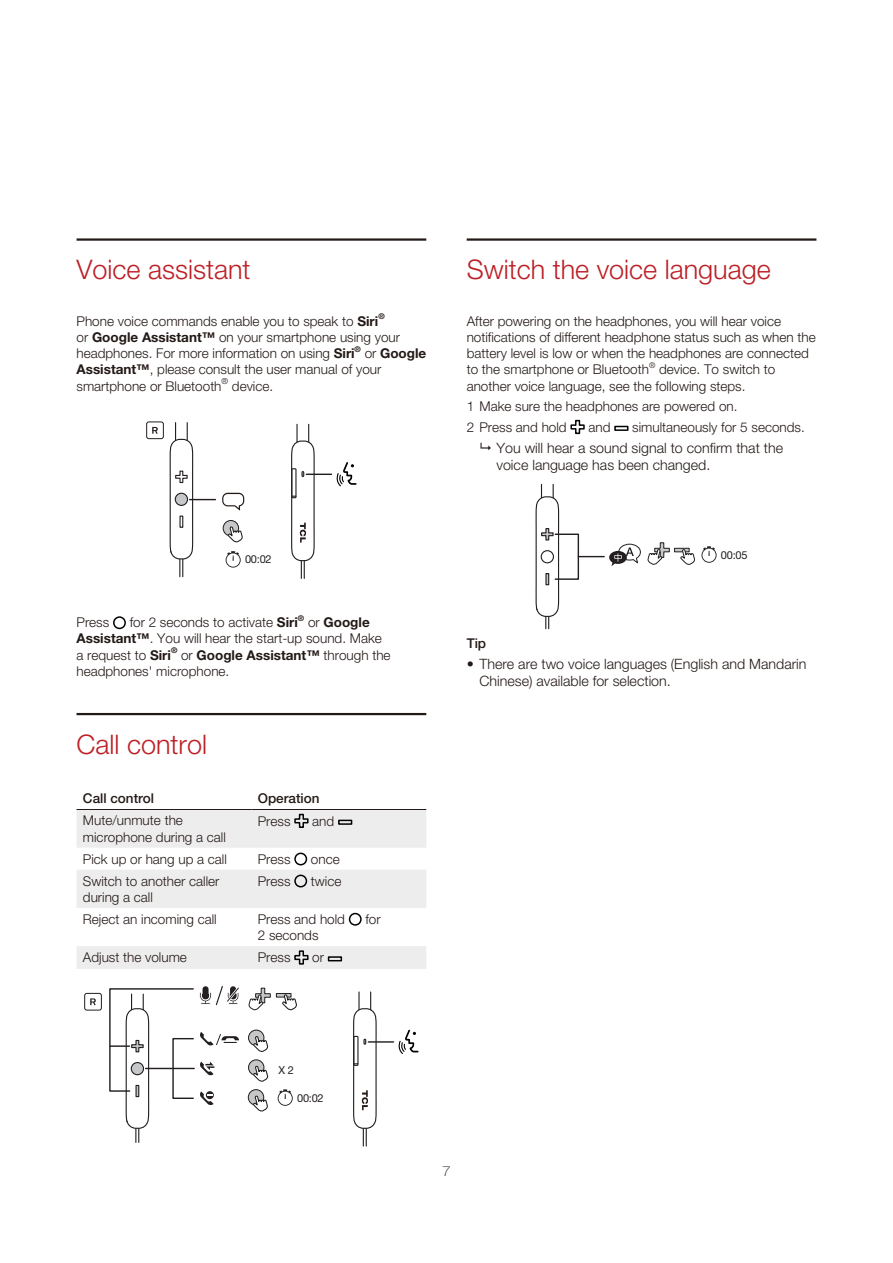
<style>
.page{position:relative;width:893px;height:1263px;background:#fff}
.page>*{position:absolute;margin:0;border:0;box-sizing:border-box;transform-origin:0 0}
.t1{font:300 27px "Helvetica Neue LT Pro";color:#bc2026}
.t2{font:300 14.25px/17.1px "Helvetica Neue LT Pro";color:#231916}
.t3{font:300 13.5px/16.2px "Helvetica Neue LT Pro";color:#231916}
.t4{font:500 13.5px "Helvetica Neue LT Pro";color:#231916}
.t5{font:100 expanded 13.5px "Helvetica Neue LT Pro";color:#231916}
.t6{font:10.95px "Helvetica Neue LT Pro";letter-spacing:-.02em;color:#231f20}
.t7{font:300 8.25px "Helvetica Neue LT Pro";color:#231916}
.t8{font:700 7.8px "Helvetica Neue LT Pro";color:#231916}
.t9{font:300 7.8px "Helvetica Neue LT Pro";color:#231916}
.s1{font-weight:700}
</style>
<div class="page">
<hr style="left:77px;top:238px;width:349px;height:3px;background:#231916">
<hr style="left:77px;top:713px;width:349px;height:2px;background:#231916">
<svg style="left:291px;top:424px;width:66px;height:154px"></svg>
<svg style="left:169px;top:423px;width:46px;height:154px"></svg>
<div style="left:146px;top:422px;width:18px;height:17px;border:1px solid #231f20;border-radius:2px"></div>
<svg style="left:152px;top:427px;width:6px;height:7px"></svg>
<div style="left:223px;top:520px;width:16px;height:16px;background:#c5c7c9;border-radius:50%"></div>
<div style="left:223px;top:520px;width:16px;height:16px;border:1px solid #231f20;border-radius:50%"></div>
<svg style="left:227px;top:526px;width:16px;height:17px"></svg>
<svg style="left:226px;top:551px;width:15px;height:17px"></svg>
<svg style="left:222px;top:493px;width:22px;height:18px"></svg>
<svg style="left:113px;top:616px;width:13px;height:13px"></svg>
<svg style="left:77px;top:810px;width:349px;height:159px;fill:#eeedee"></svg>
<hr style="left:77px;top:809px;width:174px;height:1px;background:#231916">
<hr style="left:251px;top:809px;width:175px;height:1px;background:#231916">
<svg style="left:294px;top:814px;width:15px;height:14px"></svg>
<div style="left:338px;top:820px;width:14px;height:5px;border:2px solid #010203"></div>
<svg style="left:294px;top:852px;width:13px;height:13px"></svg>
<svg style="left:294px;top:874px;width:13px;height:13px"></svg>
<svg style="left:349px;top:913px;width:13px;height:13px"></svg>
<svg style="left:294px;top:950px;width:15px;height:15px"></svg>
<div style="left:328px;top:956px;width:14px;height:5px;border:2px solid #010203"></div>
<svg style="left:353px;top:992px;width:24px;height:154px"></svg>
<hr style="left:368px;top:1041px;width:25px;height:2px;background:#231f20">
<svg style="left:398px;top:1029px;width:20px;height:25px"></svg>
<div style="left:84px;top:993px;width:18px;height:17px;border:1px solid #231f20;border-radius:2px"></div>
<svg style="left:90px;top:998px;width:6px;height:7px"></svg>
<div style="left:249px;top:1060px;width:15px;height:15px;background:#c5c7c9;border-radius:50%"></div>
<div style="left:248px;top:1059px;width:16px;height:16px;border:1px solid #231f20;border-radius:50%"></div>
<svg style="left:252px;top:1065px;width:16px;height:17px"></svg>
<div style="left:249px;top:1030px;width:15px;height:15px;background:#c5c7c9;border-radius:50%"></div>
<div style="left:248px;top:1030px;width:16px;height:16px;border:1px solid #231f20;border-radius:50%"></div>
<svg style="left:252px;top:1035px;width:16px;height:17px"></svg>
<div style="left:248px;top:1090px;width:16px;height:15px;background:#c5c7c9;border-radius:50%"></div>
<div style="left:248px;top:1089px;width:16px;height:16px;border:1px solid #231f20;border-radius:50%"></div>
<svg style="left:252px;top:1095px;width:16px;height:17px"></svg>
<svg style="left:278px;top:1089px;width:15px;height:17px"></svg>
<div style="left:276px;top:993px;width:15px;height:4px;border:1px solid #231f20"></div>
<svg style="left:281px;top:994px;width:16px;height:17px"></svg>
<svg style="left:109px;top:986px;width:130px;height:156px"></svg>
<svg style="left:249px;top:987px;width:22px;height:24px"></svg>
<hr style="left:467px;top:238px;width:349px;height:3px;background:#231916">
<svg style="left:570px;top:420px;width:15px;height:14px"></svg>
<div style="left:614px;top:426px;width:14px;height:5px;border:2px solid #010203"></div>
<svg style="left:536px;top:484px;width:24px;height:145px"></svg>
<div style="left:555px;top:533px;width:24px;height:47px;border:1px solid #231f20"></div>
<svg style="left:647px;top:542px;width:23px;height:23px"></svg>
<div style="left:674px;top:548px;width:15px;height:4px;border:1px solid #231f20"></div>
<svg style="left:679px;top:546px;width:38px;height:19px"></svg>
<svg style="left:578px;top:543px;width:63px;height:23px"></svg>
<h1 class="t1" style="left:77px;top:253px;width:176px">Voice assistant</h1>
<p class="t3" style="left:77px;top:312px;width:303px">Phone voice commands enable you to speak to <span class="s1">Siri</span></p>
<p class="t8" style="left:378px;top:312px;width:8px">®</p>
<p class="t3" style="left:77px;top:329px;width:325px">or <span class="s1">Google Assistant™</span> on your smartphone using your headphones. For more information on using <span class="s1">Siri</span></p>
<p class="t8" style="left:355px;top:344px;width:8px">®</p>
<p class="t3" style="left:77px;top:345px;width:351px;text-indent:288px">or <span class="s1">Google<br>Assistant™</span>, please consult the user manual of your smartphone or Bluetooth</p>
<p class="t7" style="left:222px;top:376px;width:8px">®</p>
<p class="t3" style="left:232px;top:378px;width:43px">device.</p>
<p class="t6" style="left:245px;top:553px;width:28px">00:02</p>
<p class="t3" style="left:77px;top:614px;width:34px">Press</p>
<p class="t3" style="left:130px;top:614px;width:170px">for 2 seconds to activate <span class="s1">Siri</span></p>
<p class="t8" style="left:298px;top:613px;width:8px">®</p>
<p class="t3" style="left:77px;top:614px;width:307px;text-indent:231px">or <span class="s1">Google<br>Assistant™</span>. You will hear the start-up sound. Make a request to <span class="s1">Siri</span></p>
<p class="t8" style="left:171px;top:645px;width:8px">®</p>
<p class="t3" style="left:77px;top:646px;width:316px;text-indent:105px">or <span class="s1">Google Assistant™</span> through the headphones' microphone.</p>
<h1 class="t1" style="left:77px;top:728px;width:132px">Call control</h1>
<p class="t4" style="left:83px;top:790px;width:73px">Call control</p>
<p class="t4" style="left:258px;top:790px;width:63px">Operation</p>
<p class="t3" style="left:83px;top:812px;width:145px">Mute/unmute the microphone during a call</p>
<p class="t3" style="left:258px;top:812px;width:34px">Press</p>
<p class="t3" style="left:312px;top:812px;width:24px">and</p>
<p class="t3" style="left:83px;top:850px;width:146px">Pick up or hang up a call</p>
<p class="t3" style="left:258px;top:850px;width:34px">Press</p>
<p class="t3" style="left:311px;top:850px;width:30px">once</p>
<p class="t3" style="left:83px;top:872px;width:138px">Switch to another caller during a call</p>
<p class="t3" style="left:258px;top:872px;width:34px">Press</p>
<p class="t3" style="left:311px;top:872px;width:32px">twice</p>
<p class="t3" style="left:83px;top:910px;width:135px">Reject an incoming call</p>
<p class="t3" style="left:258px;top:910px;width:89px">Press and hold</p>
<p class="t3" style="left:365px;top:910px;width:17px">for</p>
<p class="t3" style="left:258px;top:927px;width:62px">2 seconds</p>
<p class="t3" style="left:83px;top:949px;width:106px">Adjust the volume</p>
<p class="t3" style="left:258px;top:949px;width:34px">Press</p>
<p class="t3" style="left:312px;top:949px;width:13px">or</p>
<h1 class="t1" style="left:467px;top:253px;width:306px">Switch the voice language</h1>
<p class="t3" style="left:467px;top:312px;width:351px">After powering on the headphones, you will hear voice notifications of different headphone status such as when the battery level is low or when the headphones are connected to the smartphone or Bluetooth</p>
<p class="t9" style="left:649px;top:360px;width:8px">®</p>
<p class="t3" style="left:467px;top:361px;width:310px;text-indent:192px">device. To switch to another voice language, see the following steps.</p>
<p class="t3" style="left:467px;top:395px;width:272px;line-height:20.9px">1 Make sure the headphones are powered on.<br>2 Press and hold</p>
<p class="t3" style="left:588px;top:419px;width:24px">and</p>
<p class="t3" style="left:632px;top:419px;width:174px">simultaneously for 5 seconds.</p>
<p class="t2" style="left:496px;top:439px;width:288px">You will hear a sound signal to confirm that the voice language has been changed.</p>
<p class="t6" style="left:721px;top:548px;width:28px">00:05</p>
<p class="t4" style="left:467px;top:635px;width:21px">Tip</p>
<p class="t2" style="left:479px;top:655px;width:329px;text-indent:-13px">• There are two voice languages (English and Mandarin<br>Chinese) available for selection.</p>
<p class="t6" style="left:279px;top:1063px;width:17px">X 2</p>
<p class="t6" style="left:297px;top:1091px;width:28px">00:02</p>
<p class="t5" style="left:442px;top:1162px;width:10px">7</p>
</div>
